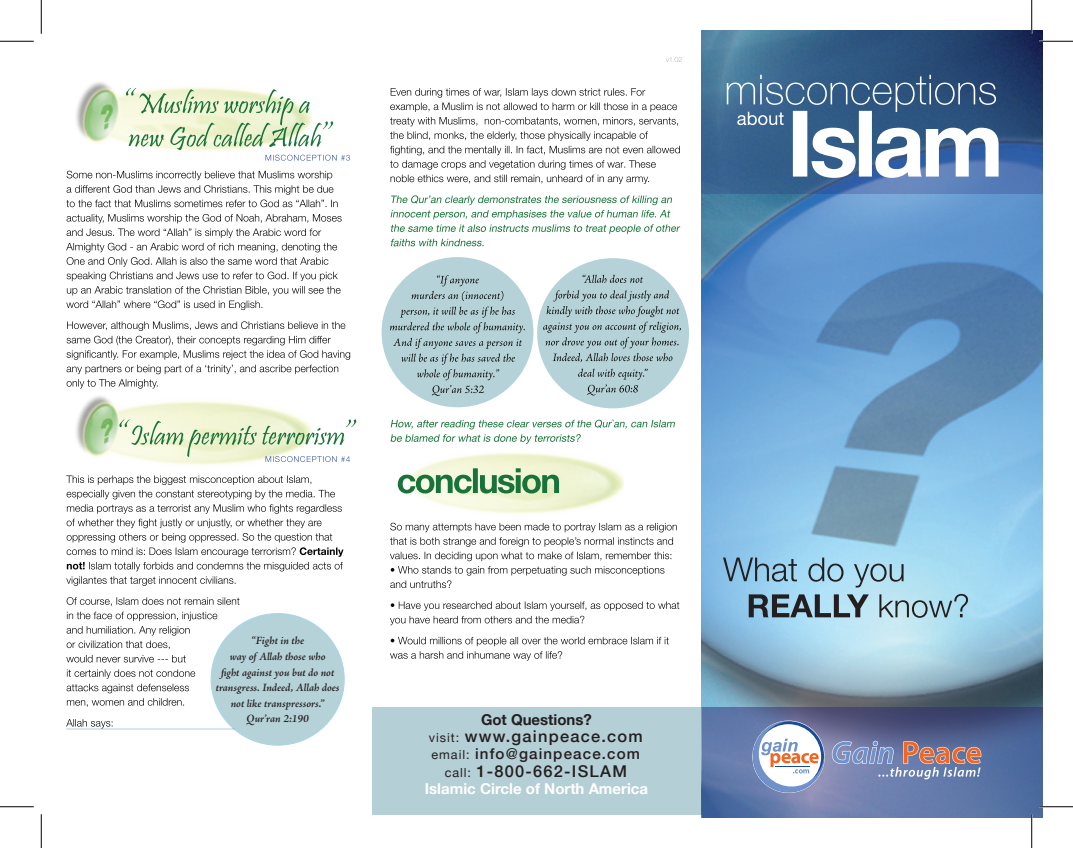
<style>
.page{position:relative;width:1073px;height:848px;background:#fff}
.page>*{position:absolute;margin:0;border:0;box-sizing:border-box;transform-origin:0 0}
.t1{font:500 16.25px "Helvetica Neue";letter-spacing:.075em;color:#231f20}
.t2{font:700 15px "Helvetica Neue";color:#fff}
.t3{font:500 15px "Helvetica Neue";letter-spacing:.075em;color:#231f20}
.t4{font:700 15px "Helvetica Neue";color:#231f20}
.t5{font:italic 600 11.25px/15.6px "Adobe Jenson Pro";color:#231f20;text-align:center}
.s1{font-weight:400;font-size:12.5px}
</style>
<div class="page">
<img style="left:701px;top:193px;width:341px;height:514px">
<svg style="left:701px;top:707px;width:341px;height:111px"></svg>
<svg style="left:701px;top:30px;width:341px;height:163px"></svg>
<svg style="left:748px;top:594px;width:219px;height:24px"></svg>
<svg style="left:723px;top:557px;width:180px;height:30px"></svg>
<svg style="left:726px;top:75px;width:272px;height:103px"></svg>
<svg style="left:666px;top:57px;width:15px;height:5px"></svg>
<svg style="left:752px;top:720px;width:229px;height:73px"></svg>
<img style="left:392px;top:452px;width:231px;height:71px">
<svg style="left:390px;top:637px;width:278px;height:24px"></svg>
<svg style="left:390px;top:601px;width:289px;height:24px"></svg>
<svg style="left:390px;top:523px;width:287px;height:65px"></svg>
<svg style="left:398px;top:468px;width:161px;height:25px"></svg>
<svg style="left:390px;top:420px;width:285px;height:24px"></svg>
<svg style="left:390px;top:195px;width:290px;height:51px"></svg>
<svg style="left:390px;top:88px;width:290px;height:96px"></svg>
<div style="left:537px;top:258px;width:152px;height:150px;background:#b5d2d8;border-radius:50%"></div>
<svg style="left:578px;top:369px;width:69px;height:26px"></svg>
<svg style="left:543px;top:290px;width:138px;height:72px"></svg>
<svg style="left:582px;top:275px;width:60px;height:8px"></svg>
<div style="left:381px;top:257px;width:152px;height:150px;background:#b5d2d8;border-radius:50%"></div>
<svg style="left:390px;top:275px;width:135px;height:121px"></svg>
<img style="left:76px;top:396px;width:225px;height:69px">
<img style="left:76px;top:82px;width:142px;height:62px">
<svg style="left:66px;top:719px;width:46px;height:9px"></svg>
<svg style="left:67px;top:669px;width:128px;height:38px"></svg>
<svg style="left:66px;top:655px;width:120px;height:7px"></svg>
<svg style="left:67px;top:612px;width:150px;height:37px"></svg>
<svg style="left:67px;top:597px;width:172px;height:9px"></svg>
<svg style="left:66px;top:475px;width:277px;height:111px"></svg>
<svg style="left:119px;top:419px;width:237px;height:43px"></svg>
<svg style="left:67px;top:321px;width:283px;height:68px"></svg>
<svg style="left:66px;top:214px;width:275px;height:96px"></svg>
<svg style="left:66px;top:171px;width:271px;height:36px"></svg>
<svg style="left:126px;top:88px;width:224px;height:73px"></svg>
<hr style="left:66px;top:728px;width:168px;height:2px;background:#478d9e">
<div style="left:211px;top:613px;width:133px;height:132px;background:#b5d2d8;border-radius:50%"></div>
<div style="left:371px;top:707px;width:330px;height:108px;background:#b5cfd6"></div>
<hr style="left:1039px;top:40px;width:33px;height:2px;background:#fff">
<hr style="left:1030px;top:0;width:2px;height:34px;background:#fff">
<hr style="left:1030px;top:814px;width:2px;height:34px;background:#fff">
<hr style="left:0;top:41px;width:34px;height:1px;background:#000">
<hr style="left:1039px;top:41px;width:33px;height:1px;background:#000">
<hr style="left:0;top:806px;width:34px;height:1px;background:#000">
<hr style="left:1039px;top:806px;width:33px;height:1px;background:#000">
<hr style="left:41px;top:0;width:1px;height:34px;background:#000">
<hr style="left:41px;top:814px;width:1px;height:34px;background:#000">
<hr style="left:1031px;top:0;width:1px;height:34px;background:#000">
<hr style="left:1031px;top:814px;width:1px;height:34px;background:#000">
<p class="t5" style="left:216px;top:634px;width:125px">“Fight in the<br>way of Allah those who<br>fight against you but do not transgress. Indeed, Allah does not like transpressors.”<br>Qur’ran 2:190</p>
<h2 class="t4" style="left:481px;top:706px;width:112px">Got Questions?</h2>
<h1 class="t1" style="left:429px;top:723px;width:215px"><span class="s1">visit:</span> www.gainpeace.com</h1>
<h2 class="t3" style="left:431px;top:742px;width:210px"><span class="s1">email:</span> info@gainpeace.com</h2>
<h1 class="t1" style="left:444px;top:758px;width:184px"><span class="s1">call:</span> 1-800-662-ISLAM</h1>
<h2 class="t2" style="left:425px;top:775px;width:225px">Islamic Circle of North America</h2>
</div>
